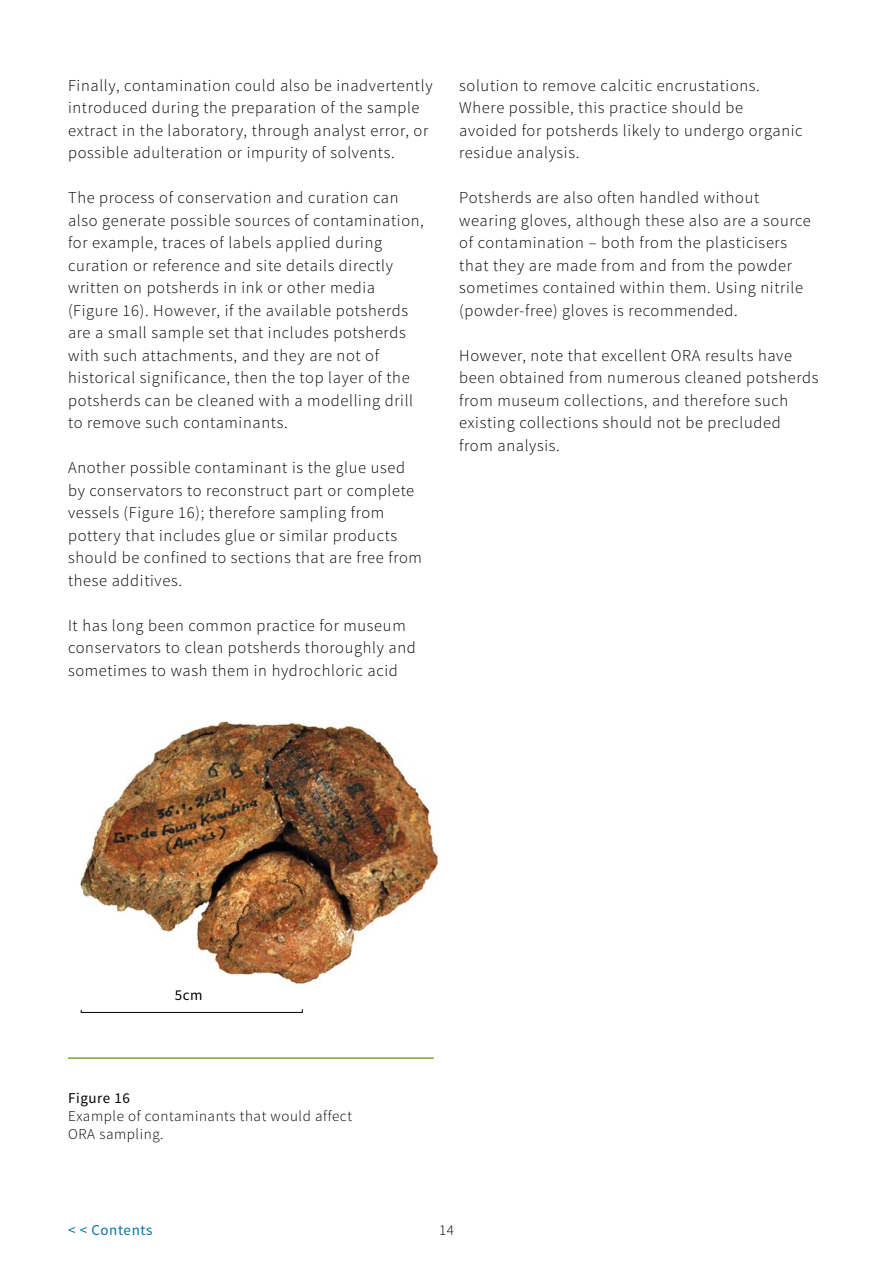
<style>
.page{position:relative;width:893px;height:1263px;background:#fff}
.page>*{position:absolute;margin:0;border:0;box-sizing:border-box;transform-origin:0 0}
.t1{font:300 16.5px/22.5px "Source Sans Pro";letter-spacing:.04em;color:#000}
.t2{font:300 15px/18px "Source Sans Pro";letter-spacing:.04em;color:#000}
.t3{font:15px "Source Sans Pro";letter-spacing:.04em;color:#000}
.t4{font:15px "Source Sans Pro";letter-spacing:.04em;color:#0075a7}
</style>
<div class="page">
<hr style="left:68px;top:1057px;width:366px;height:2px;background:#79a629">
<img style="left:80px;top:721px;width:358px;height:292px">
<hr style="left:81px;top:1012px;width:221px;height:1px;background:#000">
<p class="t1" style="left:68px;top:74px;width:366px">Finally, contamination could also be inadvertently introduced during the preparation of the sample extract in the laboratory, through analyst error, or possible adulteration or impurity of solvents.</p>
<p class="t1" style="left:68px;top:186px;width:357px">The process of conservation and curation can also generate possible sources of contamination, for example, traces of labels applied during curation or reference and site details directly written on potsherds in ink or other media (Figure 16). However, if the available potsherds are a small sample set that includes potsherds with such attachments, and they are not of historical significance, then the top layer of the potsherds can be cleaned with a modelling drill to remove such contaminants.</p>
<p class="t1" style="left:68px;top:456px;width:355px">Another possible contaminant is the glue used by conservators to reconstruct part or complete vessels (Figure 16); therefore sampling from pottery that includes glue or similar products should be confined to sections that are free from these additives.</p>
<p class="t1" style="left:68px;top:614px;width:349px">It has long been common practice for museum conservators to clean potsherds thoroughly and sometimes to wash them in hydrochloric acid</p>
<p class="t1" style="left:459px;top:74px;width:345px">solution to remove calcitic encrustations.<br>Where possible, this practice should be avoided for potsherds likely to undergo organic residue analysis.</p>
<p class="t1" style="left:459px;top:187px;width:353px">Potsherds are also often handled without wearing gloves, although these also are a source of contamination – both from the plasticisers that they are made from and from the powder sometimes contained within them. Using nitrile (powder-free) gloves is recommended.</p>
<p class="t1" style="left:459px;top:344px;width:361px">However, note that excellent ORA results have been obtained from numerous cleaned potsherds from museum collections, and therefore such existing collections should not be precluded<br>from analysis.</p>
<p class="t3" style="left:175px;top:986px;width:29px">5cm</p>
<p class="t3" style="left:68px;top:1089px;width:64px">Figure 16</p>
<p class="t2" style="left:68px;top:1107px;width:285px">Example of contaminants that would affect<br>ORA sampling.</p>
<p class="t4" style="left:68px;top:1220px;width:86px">&lt; &lt; Contents</p>
<p class="t2" style="left:439px;top:1221px;width:16px">14</p>
</div>
